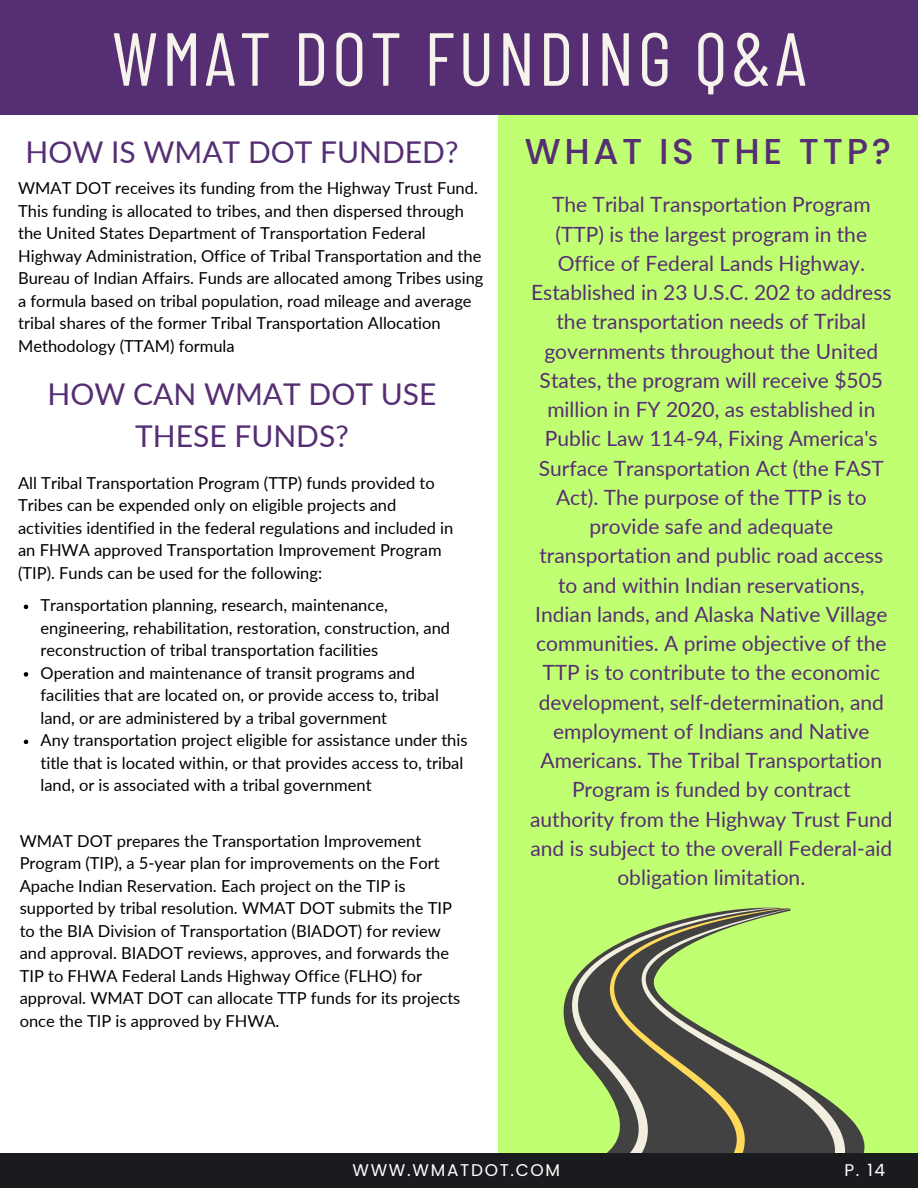
<style>
.page{position:relative;width:918px;height:1188px;background:#fff}
.page>*{position:absolute;margin:0;border:0;box-sizing:border-box;transform-origin:0 0}
.t1{font:75px "Barlow Condensed";letter-spacing:.05em;color:#f6f3ec}
.t2{font:500 36px "Poppins";letter-spacing:.1em;color:#562e73}
.t3{font:30px/41.7px "Lato";color:#562e73;text-align:center}
.t4{font:21px/29.2px "Lato";color:#562e73;text-align:center}
.t5{font:16.95px "Poppins";letter-spacing:.1em;color:#fff}
.t6{font:16.5px/22.5px "Lato";color:#000}
</style>
<div class="page">
<div style="left:498px;top:114px;width:420px;height:1074px;background:#c1ff72"></div>
<div style="left:0;top:0;width:918px;height:114px;background:#562e73"></div>
<svg style="left:563px;top:907px;width:302px;height:246px"></svg>
<svg style="left:572px;top:908px;width:38px;height:245px"></svg>
<svg style="left:787px;top:909px;width:58px;height:244px"></svg>
<svg style="left:610px;top:908px;width:177px;height:245px"></svg>
<div style="left:0;top:1153px;width:918px;height:35px;background:#1a1b1e"></div>
<svg style="left:24px;top:605px;width:4px;height:4px"></svg>
<svg style="left:24px;top:672px;width:4px;height:5px"></svg>
<svg style="left:24px;top:740px;width:4px;height:4px"></svg>
<h1 class="t1" style="left:112px;top:11px;width:696px">WMAT DOT FUNDING Q&amp;A</h1>
<h3 class="t3" style="left:25px;top:131px;width:435px">HOW IS WMAT DOT FUNDED?</h3>
<h2 class="t2" style="left:525px;top:126px;width:368px">WHAT IS THE TTP?</h2>
<p class="t4" style="left:530px;top:190px;width:364px">The Tribal Transportation Program (TTP) is the largest program in the Office of Federal Lands Highway.<br>Established in 23 U.S.C. 202 to address the transportation needs of Tribal governments throughout the United States, the program will receive $505 million in FY 2020, as established in Public Law 114-94, Fixing America's Surface Transportation Act (the FAST Act). The purpose of the TTP is to provide safe and adequate transportation and public road access to and within Indian reservations, Indian lands, and Alaska Native Village communities. A prime objective of the TTP is to contribute to the economic development, self-determination, and employment of Indians and Native Americans. The Tribal Transportation Program is funded by contract authority from the Highway Trust Fund and is subject to the overall Federal-aid obligation limitation.</p>
<p class="t6" style="left:18px;top:176px;width:467px">WMAT DOT receives its funding from the Highway Trust Fund.<br>This funding is allocated to tribes, and then dispersed through the United States Department of Transportation Federal Highway Administration, Office of Tribal Transportation and the Bureau of Indian Affairs. Funds are allocated among Tribes using a formula based on tribal population, road mileage and average tribal shares of the former Tribal Transportation Allocation Methodology (TTAM) formula</p>
<h3 class="t3" style="left:48px;top:373px;width:390px">HOW CAN WMAT DOT USE<br>THESE FUNDS?</h3>
<p class="t6" style="left:18px;top:471px;width:437px">All Tribal Transportation Program (TTP) funds provided to Tribes can be expended only on eligible projects and activities identified in the federal regulations and included in an FHWA approved Transportation Improvement Program (TIP). Funds can be used for the following:</p>
<p class="t6" style="left:41px;top:594px;width:429px">Transportation planning, research, maintenance, engineering, rehabilitation, restoration, construction, and reconstruction of tribal transportation facilities<br>Operation and maintenance of transit programs and facilities that are located on, or provide access to, tribal land, or are administered by a tribal government<br>Any transportation project eligible for assistance under this title that is located within, or that provides access to, tribal land, or is associated with a tribal government</p>
<p class="t6" style="left:20px;top:829px;width:442px">WMAT DOT prepares the Transportation Improvement Program (TIP), a 5-year plan for improvements on the Fort Apache Indian Reservation. Each project on the TIP is supported by tribal resolution. WMAT DOT submits the TIP to the BIA Division of Transportation (BIADOT) for review and approval. BIADOT reviews, approves, and forwards the TIP to FHWA Federal Lands Highway Office (FLHO) for approval. WMAT DOT can allocate TTP funds for its projects once the TIP is approved by FHWA.</p>
<p class="t5" style="left:353px;top:1158px;width:209px">WWW.WMATDOT.COM</p>
<p class="t5" style="left:844px;top:1158px;width:42px">P. 14</p>
</div>
